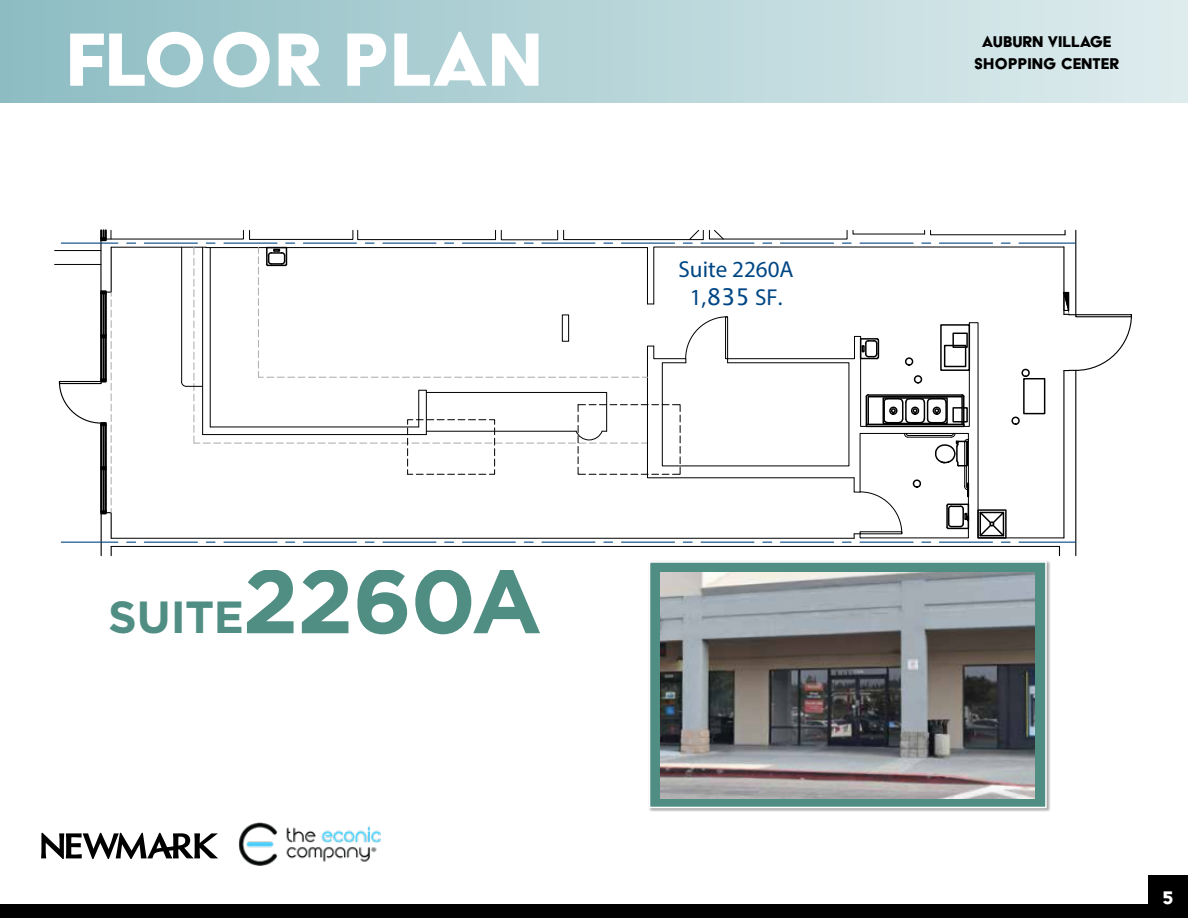
<style>
.page{position:relative;width:1188px;height:918px;background:#fff}
.page>*{position:absolute;margin:0;border:0;box-sizing:border-box;transform-origin:0 0}
.t1{font:87px "Acier BAT Text Solid";color:#fff}
.t2{font:700 45px "Gotham";letter-spacing:-.005em;color:#508e84}
.t3{font:23.1px/27.8px "Lucida Sans";color:#004684;text-align:center}
.t4{font:21px "Acier BAT Text Solid";color:#fff}
.t5{font:18px/21.6px "Acier BAT Text Solid";color:#000;text-align:center}
.s1{font-size:90px}
</style>
<div class="page">
<div style="left:0;top:0;width:1188px;height:103px;background:linear-gradient(to right,#8dbdc3,#dfecee)"></div>
<div style="left:0;top:905px;width:1188px;height:13px;background:#000"></div>
<div style="left:1148px;top:875px;width:40px;height:43px;background:#000"></div>
<hr style="left:55px;top:264px;width:46px;height:1px;background:#000">
<hr style="left:55px;top:250px;width:46px;height:1px;background:#000">
<svg style="left:58px;top:230px;width:1074px;height:326px"></svg>
<hr style="left:1019px;top:542px;width:57px;height:1px;background:#004684">
<div style="left:648px;top:561px;width:403px;height:251px;background:#000;opacity:.35"></div>
<div style="left:649px;top:561px;width:398px;height:247px;background:#508e84;border:2px solid #fff"></div>
<img style="left:660px;top:572px;width:375px;height:227px">
<svg style="left:41px;top:833px;width:177px;height:26px"></svg>
<img style="left:238px;top:822px;width:143px;height:44px">
<h1 class="t1" style="left:66px;top:14px;width:478px">FLOOR PLAN</h1>
<h2 class="t2" style="left:108px;top:587px;width:436px">SUITE<span class="s1">2260A</span></h2>
<p class="t3" style="left:679px;top:255px;width:117px">Suite 2260A<br>1,835 SF.</p>
<p class="t5" style="left:974px;top:31px;width:146px">AUBURN VILLAGE<br>SHOPPING CENTER</p>
<p class="t4" style="left:1163px;top:886px;width:12px">5</p>
</div>
